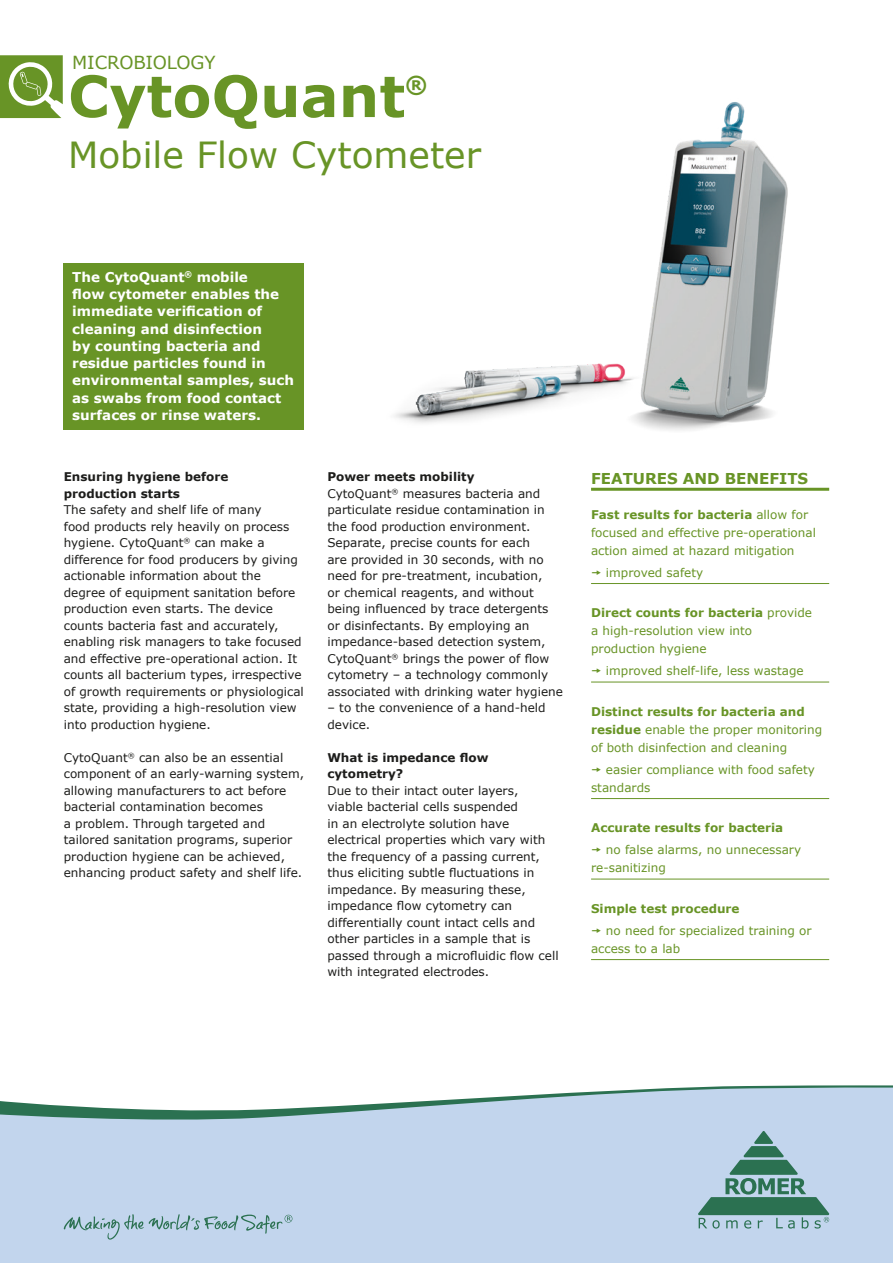
<style>
.page{position:relative;width:893px;height:1263px;background:#fff}
.page>*{position:absolute;margin:0;border:0;box-sizing:border-box;transform-origin:0 0}
.Headline{font:700 57px "Verdana";color:#689426}
.Headline-2{font:36px "Verdana";color:#689426}
.Headline-3{font:700 23.25px "Verdana";color:#689426}
.Headline-4{font:18px "Verdana";letter-spacing:-.01em;color:#689426}
.Sub-Headline{font:700 15px "Verdana";color:#689426}
.Einleitung{font:700 13.5px/17.2px "Verdana";color:#fff}
.Fließtext{font:12px/16.5px "Verdana";color:#1d1d1b}
.t1{font:12px/18px "Verdana";color:#689426}
.Fließtext-2{font:700 12px/16.5px "Verdana";color:#1d1d1b}
.t2{font:700 12px "Verdana";color:#689426}
.s1{font-weight:700}
</style>
<div class="page">
<div style="left:64px;top:263px;width:240px;height:166px;background:#689426"></div>
<hr style="left:591px;top:488px;width:238px;height:3px;background:#689426">
<hr style="left:591px;top:583px;width:238px;height:1px;background:#689426">
<hr style="left:591px;top:682px;width:238px;height:1px;background:#689426">
<hr style="left:591px;top:798px;width:238px;height:1px;background:#689426">
<hr style="left:591px;top:879px;width:238px;height:1px;background:#689426">
<hr style="left:591px;top:959px;width:238px;height:1px;background:#689426">
<div style="left:0;top:1123px;width:893px;height:140px;background:#c2d5ed"></div>
<svg style="left:0;top:1085px;width:893px;height:38px"></svg>
<svg style="left:64px;top:1214px;width:228px;height:25px;background:#abc6d6"></svg>
<svg style="left:698px;top:1131px;width:131px;height:97px;background:#8bb1b4"></svg>
<img style="left:394px;top:102px;width:394px;height:329px">
<svg style="left:0;top:55px;width:63px;height:63px"></svg>
<p class="Headline-4" style="left:72px;top:51px;width:145px">MICROBIOLOGY</p>
<p class="Headline" style="left:68px;top:59px;width:339px">CytoQuant</p>
<p class="Headline-3" style="left:405px;top:70px;width:24px">®</p>
<p class="Headline-2" style="left:68px;top:132px;width:414px">Mobile Flow Cytometer</p>
<p class="Einleitung" style="left:72px;top:268px;width:223px">The CytoQuant<sup>®</sup> mobile<br>flow cytometer enables the immediate verification of cleaning and disinfection<br>by counting bacteria and residue particles found in environmental samples, such as swabs from food contact surfaces or rinse waters.</p>
<p class="Fließtext-2" style="left:64px;top:469px;width:166px">Ensuring hygiene before production starts</p>
<p class="Fließtext" style="left:64px;top:502px;width:242px">The safety and shelf life of many<br>food products rely heavily on process hygiene. CytoQuant<sup>®</sup> can make a difference for food producers by giving actionable information about the degree of equipment sanitation before production even starts. The device counts bacteria fast and accurately, enabling risk managers to take focused and effective pre-operational action. It counts all bacterium types, irrespective of growth requirements or physiological state, providing a high-resolution view into production hygiene.</p>
<p class="Fließtext" style="left:64px;top:749px;width:242px">CytoQuant<sup>®</sup> can also be an essential component of an early-warning system, allowing manufacturers to act before bacterial contamination becomes<br>a problem. Through targeted and tailored sanitation programs, superior production hygiene can be achieved, enhancing product safety and shelf life.</p>
<p class="Fließtext-2" style="left:327px;top:469px;width:149px">Power meets mobility</p>
<p class="Fließtext" style="left:327px;top:485px;width:237px">CytoQuant<sup>®</sup> measures bacteria and particulate residue contamination in the food production environment.<br>Separate, precise counts for each<br>are provided in 30 seconds, with no need for pre-treatment, incubation,<br>or chemical reagents, and without being influenced by trace detergents or disinfectants. By employing an impedance-based detection system, CytoQuant<sup>®</sup> brings the power of flow cytometry – a technology commonly associated with drinking water hygiene</p>
<p class="Fließtext" style="left:327px;top:700px;width:220px">– to the convenience of a hand-held device.</p>
<p class="Fließtext-2" style="left:327px;top:749px;width:162px">What is impedance flow</p>
<p class="Fließtext-2" style="left:327px;top:766px;width:77px">cytometry?</p>
<p class="Fließtext" style="left:327px;top:782px;width:233px">Due to their intact outer layers,<br>viable bacterial cells suspended<br>in an electrolyte solution have electrical properties which vary with the frequency of a passing current, thus eliciting subtle fluctuations in impedance. By measuring these, impedance flow cytometry can differentially count intact cells and other particles in a sample that is passed through a microfluidic flow cell with integrated electrodes.</p>
<p class="Sub-Headline" style="left:591px;top:468px;width:219px">FEATURES AND BENEFITS</p>
<p class="t1" style="left:591px;top:505px;width:226px"><span class="s1">Fast results for bacteria</span> allow for focused and effective pre-operational action aimed at hazard mitigation</p>
<p class="t1" style="left:606px;top:564px;width:99px">improved safety</p>
<p class="t1" style="left:591px;top:604px;width:222px"><span class="s1">Direct counts for bacteria</span> provide a high-resolution view into production hygiene</p>
<p class="t1" style="left:606px;top:662px;width:199px">improved shelf-life, less wastage</p>
<p class="t1" style="left:591px;top:702px;width:233px"><span class="s1">Distinct results for bacteria and residue</span> enable the proper monitoring of both disinfection and cleaning</p>
<p class="t1" style="left:591px;top:761px;width:225px;text-indent:15px">easier compliance with food safety standards</p>
<p class="t2" style="left:591px;top:820px;width:194px">Accurate results for bacteria</p>
<p class="t1" style="left:591px;top:841px;width:212px;text-indent:15px">no false alarms, no unnecessary re-sanitizing</p>
<p class="t2" style="left:591px;top:900px;width:150px">Simple test procedure</p>
<p class="t1" style="left:591px;top:922px;width:222px;text-indent:15px">no need for specialized training or access to a lab</p>
</div>
